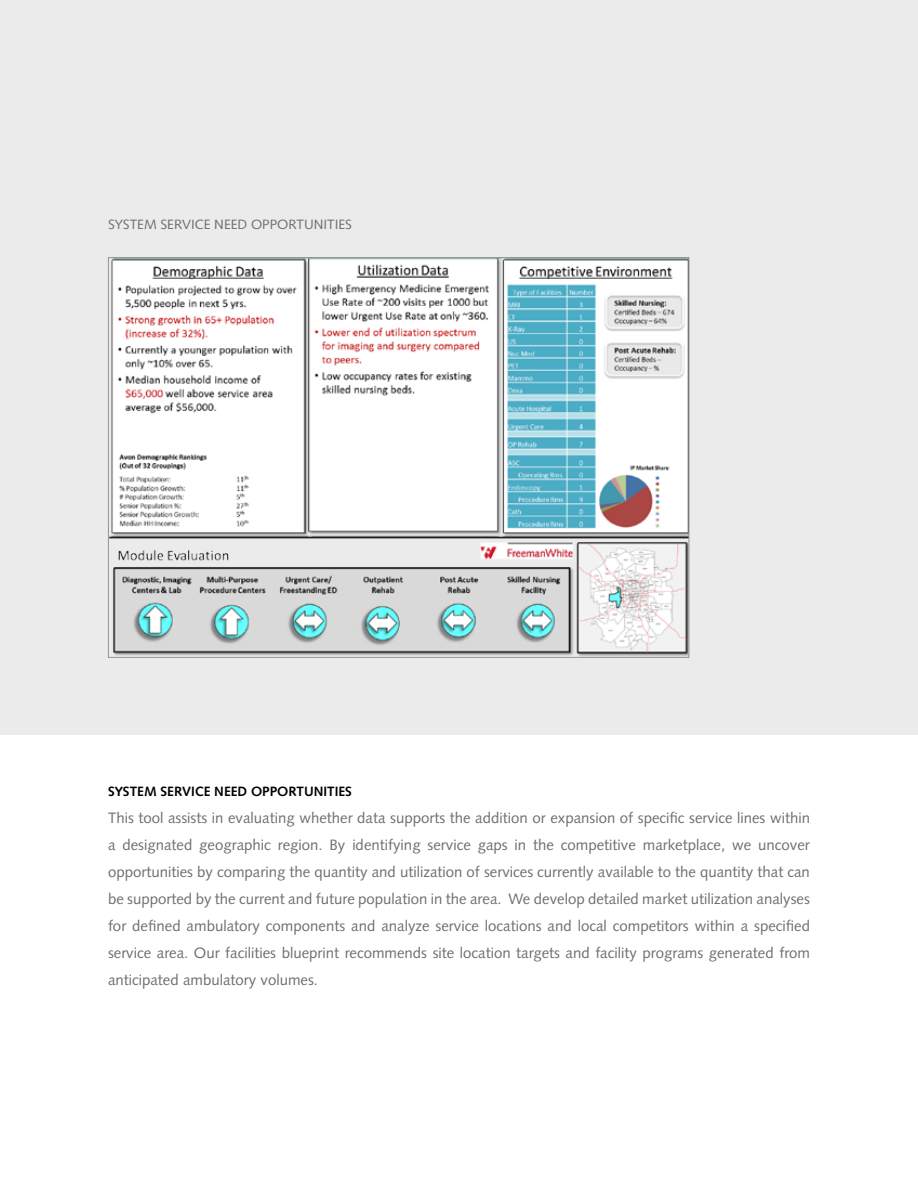
<style>
.page{position:relative;width:918px;height:1188px;background:#fff}
.page>*{position:absolute;margin:0;border:0;box-sizing:border-box;transform-origin:0 0}
.t1{font:15px/27px "Syntax";color:#6d6e71;text-align:justify}
.t2{font:700 13.5px "Syntax";color:#000}
.t3{font:13.5px "Syntax";color:#6d6e71}
</style>
<div class="page">
<div style="left:0;top:0;width:918px;height:734px;background:#ebebeb"></div>
<img style="left:110px;top:259px;width:577px;height:397px">
<p class="t3" style="left:108px;top:216px;width:246px">SYSTEM SERVICE NEED OPPORTUNITIES</p>
<p class="t2" style="left:108px;top:784px;width:246px">SYSTEM SERVICE NEED OPPORTUNITIES</p>
<p class="t1" style="left:108px;top:804px;width:704px">This tool assists in evaluating whether data supports the addition or expansion of specific service lines within a designated geographic region. By identifying service gaps in the competitive marketplace, we uncover opportunities by comparing the quantity and utilization of services currently available to the quantity that can be supported by the current and future population in the area. We develop detailed market utilization analyses for defined ambulatory components and analyze service locations and local competitors within a specified service area. Our facilities blueprint recommends site location targets and facility programs generated from anticipated ambulatory volumes.</p>
</div>
